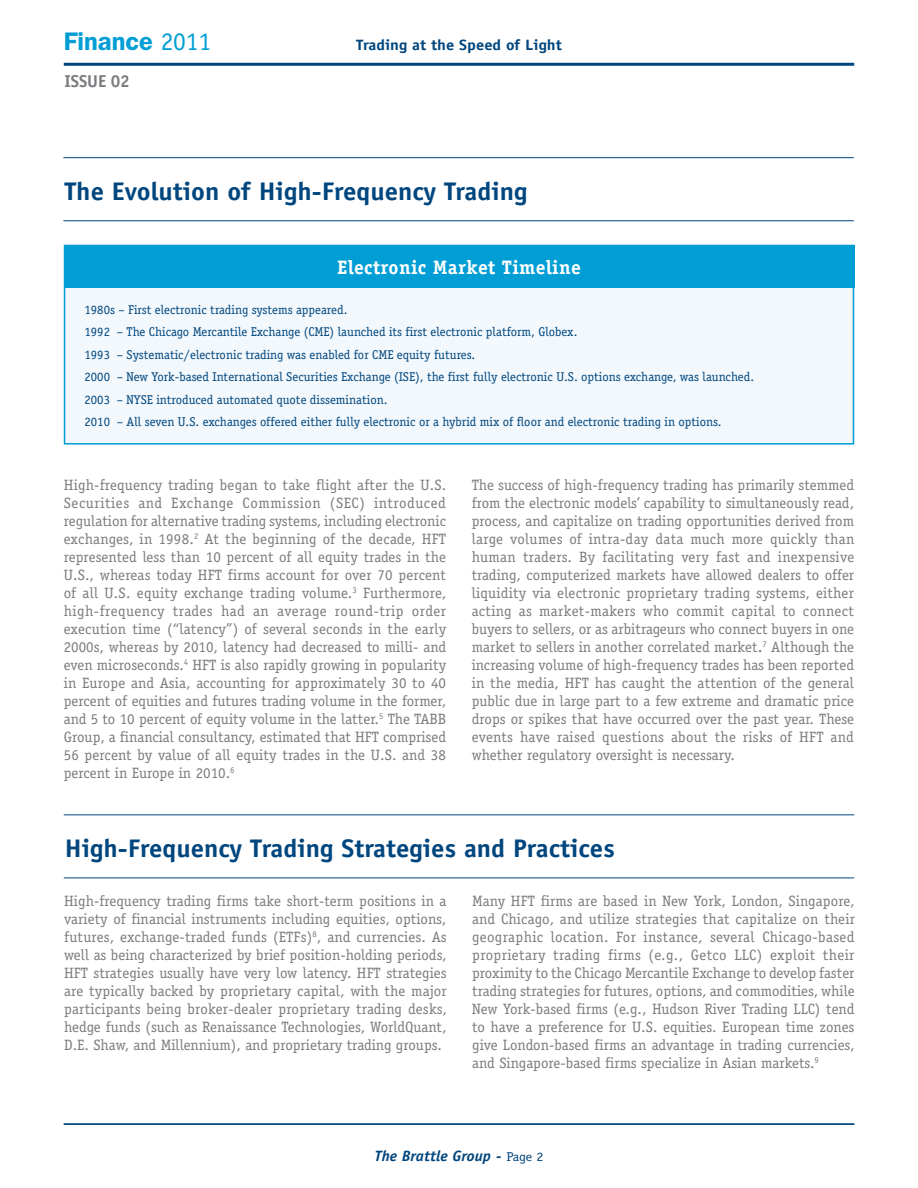
<style>
.page{position:relative;width:918px;height:1188px;background:#fff}
.page>*{position:absolute;margin:0;border:0;box-sizing:border-box;transform-origin:0 0}
.t1{font:700 25.5px "Officina Sans";color:#00467e;scale:1.05 1}
.t2{font:600 25.5px "Franklin Gothic";color:#009ed5}
.Body_copy{font:700 19.5px "Officina Serif";letter-spacing:.02em;color:#fff}
.t3{font:700 17.25px "Officina Sans";letter-spacing:-.005em;color:#7a7c7f}
.Body_copy-2{font:15px/18px "Officina Serif";color:#7a7c7f;text-align:justify}
.t4{font:700 15px "Officina Sans";color:#00467e;scale:1.1 1}
.t5{font:italic 700 15px "Officina Sans";color:#00467e;scale:1.05 1}
.t6{font:12.75px "Officina Serif";color:#00467e}
.s1{font-family:"Officina Sans";font-weight:400}
.s2{font-size:16.5px}
.s3{font-family:"Officina Serif";font-weight:400;font-style:normal;font-size:12.75px}
</style>
<div class="page">
<hr style="left:64px;top:63px;width:790px;height:3px;background:#00467e">
<hr style="left:64px;top:1124px;width:790px;height:1px;background:#00467e">
<div style="left:64px;top:285px;width:790px;height:160px;background:#f2f8fc"></div>
<div style="left:64px;top:245px;width:790px;height:200px;border:2px solid #009ed5"></div>
<div style="left:64px;top:245px;width:790px;height:43px;background:#009ed5"></div>
<hr style="left:63px;top:220px;width:791px;height:1px;background:#00467e">
<hr style="left:63px;top:157px;width:791px;height:1px;background:#00467e">
<hr style="left:64px;top:878px;width:790px;height:1px;background:#00467e">
<hr style="left:64px;top:814px;width:790px;height:1px;background:#00467e">
<p class="t2" style="left:64px;top:26px;width:149px">Finance <span class="s1">2011</span></p>
<p class="t3" style="left:65px;top:71px;width:67px">issue 02</p>
<p class="t4" style="left:356px;top:35px;width:189px">Trading at the Speed of Light</p>
<p class="t1" style="left:64px;top:175px;width:443px">The Evolution of High-Frequency Trading</p>
<p class="Body_copy" style="left:337px;top:255px;width:245px">Electronic Market Timeline</p>
<p class="t6" style="left:85px;top:302px;width:264px">1980s – First electronic trading systems appeared.</p>
<p class="t6" style="left:85px;top:325px;width:494px">1992 – The Chicago Mercantile Exchange (CME) launched its first electronic platform, Globex.</p>
<p class="t6" style="left:85px;top:347px;width:392px">1993 – Systematic/electronic trading was enabled for CME equity futures.</p>
<p class="t6" style="left:85px;top:370px;width:671px">2000 – New York-based International Securities Exchange (ISE), the first fully electronic U.S. options exchange, was launched.</p>
<p class="t6" style="left:85px;top:392px;width:305px">2003 – NYSE introduced automated quote dissemination.</p>
<p class="t6" style="left:85px;top:415px;width:638px">2010 – All seven U.S. exchanges offered either fully electronic or a hybrid mix of floor and electronic trading in options.</p>
<p class="Body_copy-2" style="left:64px;top:476px;width:384px">High-frequency trading began to take flight after the U.S.<br>Securities and Exchange Commission (SEC) introduced regulation for alternative trading systems, including electronic exchanges, in 1998.<sup>2</sup> At the beginning of the decade, HFT represented less than 10 percent of all equity trades in the U.S., whereas today HFT firms account for over 70 percent of all U.S. equity exchange trading volume.<sup>3</sup> Furthermore, high-frequency trades had an average round-trip order execution time (“latency”) of several seconds in the early 2000s, whereas by 2010, latency had decreased to milli- and even microseconds.<sup>4</sup> HFT is also rapidly growing in popularity in Europe and Asia, accounting for approximately 30 to 40 percent of equities and futures trading volume in the former, and 5 to 10 percent of equity volume in the latter.<sup>5</sup> The TABB Group, a financial consultancy, estimated that HFT comprised 56 percent by value of all equity trades in the U.S. and 38 percent in Europe in 2010.<sup>6</sup></p>
<p class="Body_copy-2" style="left:472px;top:476px;width:384px">The success of high-frequency trading has primarily stemmed from the electronic models’ capability to simultaneously read, process, and capitalize on trading opportunities derived from large volumes of intra-day data much more quickly than human traders. By facilitating very fast and inexpensive trading, computerized markets have allowed dealers to offer liquidity via electronic proprietary trading systems, either acting as market-makers who commit capital to connect buyers to sellers, or as arbitrageurs who connect buyers in one market to sellers in another correlated market<span class="s2">.</span><sup>7</sup> Although the increasing volume of high-frequency trades has been reported in the media, HFT has caught the attention of the general public due in large part to a few extreme and dramatic price drops or spikes that have occurred over the past year. These events have raised questions about the risks of HFT and whether regulatory oversight is necessary.</p>
<p class="t1" style="left:65px;top:833px;width:525px">High-Frequency Trading Strategies and Practices</p>
<p class="Body_copy-2" style="left:64px;top:892px;width:384px">High-frequency trading firms take short-term positions in a variety of financial instruments including equities, options, futures, exchange-traded funds (ETFs)<sup>8</sup>, and currencies. As well as being characterized by brief position-holding periods, HFT strategies usually have very low latency. HFT strategies are typically backed by proprietary capital, with the major participants being broker-dealer proprietary trading desks, hedge funds (such as Renaissance Technologies, WorldQuant, D.E. Shaw, and Millennium), and proprietary trading groups.</p>
<p class="Body_copy-2" style="left:472px;top:892px;width:384px">Many HFT firms are based in New York, London, Singapore, and Chicago, and utilize strategies that capitalize on their geographic location. For instance, several Chicago-based proprietary trading firms (e.g., Getco LLC) exploit their proximity to the Chicago Mercantile Exchange to develop faster trading strategies for futures, options, and commodities, while New York-based firms (e.g., Hudson River Trading LLC) tend to have a preference for U.S. equities. European time zones give London-based firms an advantage in trading currencies, and Singapore-based firms specialize in Asian markets.<sup>9</sup></p>
<p class="t5" style="left:374px;top:1147px;width:163px">The Brattle Group - <span class="s3">Page 2</span></p>
</div>
